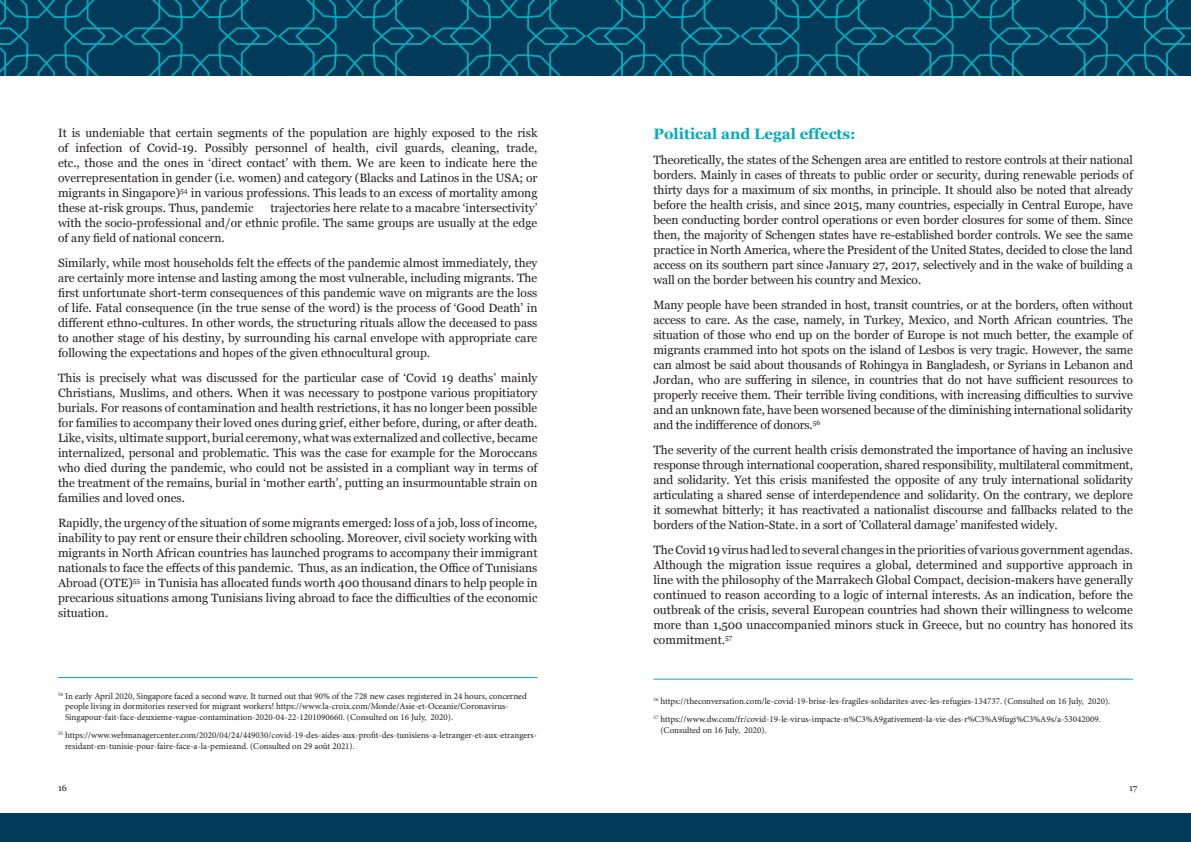
<style>
.page{position:relative;width:1191px;height:842px;background:#fff}
.page>*{position:absolute;margin:0;border:0;box-sizing:border-box;transform-origin:0 0}
.t1{font:700 15px "Georgia";color:#00aabc}
.t2{font:12px/15px "Georgia";color:#231f20;text-align:justify}
.t3{font:9px/10.8px "Minion Pro";color:#231f20}
.t4{font:9px "Georgia";color:#231f20}
</style>
<div class="page">
<div style="left:0;top:813px;width:1191px;height:29px;background:#023b5a"></div>
<svg style="left:0;top:0;width:1191px;height:76px;background:#014a67"></svg>
<hr style="left:58px;top:677px;width:479px;height:1px;background:#00aabc">
<hr style="left:653px;top:679px;width:480px;height:1px;background:#00aabc">
<p class="t2" style="left:58px;top:125px;width:481px">It is undeniable that certain segments of the population are highly exposed to the risk of infection of Covid-19. Possibly personnel of health, civil guards, cleaning, trade, etc., those and the ones in ‘direct contact’ with them. We are keen to indicate here the overrepresentation in gender (i.e. women) and category (Blacks and Latinos in the USA; or migrants in Singapore)<sup>54</sup> in various professions. This leads to an excess of mortality among these at-risk groups. Thus, pandemic</p>
<p class="t2" style="left:58px;top:200px;width:481px;text-indent:212px">trajectories here relate to a macabre ‘intersectivity’ with the socio-professional and/or ethnic profile. The same groups are usually at the edge of any field of national concern.</p>
<p class="t2" style="left:58px;top:255px;width:481px">Similarly, while most households felt the effects of the pandemic almost immediately, they are certainly more intense and lasting among the most vulnerable, including migrants. The first unfortunate short-term consequences of this pandemic wave on migrants are the loss of life. Fatal consequence (in the true sense of the word) is the process of ‘Good Death’ in different ethno-cultures. In other words, the structuring rituals allow the deceased to pass to another stage of his destiny, by surrounding his carnal envelope with appropriate care following the expectations and hopes of the given ethnocultural group.</p>
<p class="t2" style="left:58px;top:370px;width:481px">This is precisely what was discussed for the particular case of ‘Covid 19 deaths’ mainly Christians, Muslims, and others. When it was necessary to postpone various propitiatory burials. For reasons of contamination and health restrictions, it has no longer been possible for families to accompany their loved ones during grief, either before, during, or after death.<br>Like, visits, ultimate support, burial ceremony, what was externalized and collective, became internalized, personal and problematic. This was the case for example for the Moroccans who died during the pandemic, who could not be assisted in a compliant way in terms of the treatment of the remains, burial in ‘mother earth’, putting an insurmountable strain on families and loved ones.</p>
<p class="t2" style="left:58px;top:515px;width:481px">Rapidly, the urgency of the situation of some migrants emerged: loss of a job, loss of income, inability to pay rent or ensure their children schooling. Moreover, civil society working with migrants in North African countries has launched programs to accompany their immigrant nationals to face the effects of this pandemic. Thus, as an indication, the Office of Tunisians Abroad (OTE)<sup>55</sup> in Tunisia has allocated funds worth 400 thousand dinars to help people in precarious situations among Tunisians living abroad to face the difficulties of the economic situation.</p>
<p class="t3" style="left:65px;top:690px;width:463px;text-indent:-7px"><sup>54</sup> In early April 2020, Singapore faced a second wave. It turned out that 90% of the 728 new cases registered in 24 hours, concerned people living in dormitories reserved for migrant workers! https://www.la-croix.com/Monde/Asie-et-Oceanie/Coronavirus-<br>Singapour-fait-face-deuxieme-vague-contamination-2020-04-22-1201090660. (Consulted on 16 July, 2020).</p>
<p class="t3" style="left:65px;top:730px;width:473px;text-indent:-7px"><sup>55</sup> https://www.webmanagercenter.com/2020/04/24/449030/covid-19-des-aides-aux-profit-des-tunisiens-a-letranger-et-aux-etrangers&shy;residant-en-tunisie-pour-faire-face-a-la-pemieand. (Consulted on 29 août 2021).</p>
<p class="t1" style="left:653px;top:122px;width:204px">Political and Legal effects:</p>
<p class="t2" style="left:653px;top:152px;width:481px">Theoretically, the states of the Schengen area are entitled to restore controls at their national borders. Mainly in cases of threats to public order or security, during renewable periods of thirty days for a maximum of six months, in principle. It should also be noted that already before the health crisis, and since 2015, many countries, especially in Central Europe, have been conducting border control operations or even border closures for some of them. Since then, the majority of Schengen states have re-established border controls. We see the same practice in North America, where the President of the United States, decided to close the land access on its southern part since January 27, 2017, selectively and in the wake of building a wall on the border between his country and Mexico.</p>
<p class="t2" style="left:653px;top:297px;width:481px">Many people have been stranded in host, transit countries, or at the borders, often without access to care. As the case, namely, in Turkey, Mexico, and North African countries. The situation of those who end up on the border of Europe is not much better, the example of migrants crammed into hot spots on the island of Lesbos is very tragic. However, the same can almost be said about thousands of Rohingya in Bangladesh, or Syrians in Lebanon and Jordan, who are suffering in silence, in countries that do not have sufficient resources to properly receive them. Their terrible living conditions, with increasing difficulties to survive and an unknown fate, have been worsened because of the diminishing international solidarity and the indifference of donors.<sup>56</sup></p>
<p class="t2" style="left:653px;top:442px;width:481px">The severity of the current health crisis demonstrated the importance of having an inclusive response through international cooperation, shared responsibility, multilateral commitment, and solidarity. Yet this crisis manifested the opposite of any truly international solidarity articulating a shared sense of interdependence and solidarity. On the contrary, we deplore it somewhat bitterly; it has reactivated a nationalist discourse and fallbacks related to the borders of the Nation-State. in a sort of ’Collateral damage’ manifested widely.</p>
<p class="t2" style="left:653px;top:542px;width:481px">The Covid 19 virus had led to several changes in the priorities of various government agendas.<br>Although the migration issue requires a global, determined and supportive approach in line with the philosophy of the Marrakech Global Compact, decision-makers have generally continued to reason according to a logic of internal interests. As an indication, before the outbreak of the crisis, several European countries had shown their willingness to welcome more than 1,500 unaccompanied minors stuck in Greece, but no country has honored its commitment.<sup>57</sup></p>
<p class="t3" style="left:653px;top:692px;width:458px;line-height:17.8px"><sup>56</sup> https://theconversation.com/le-covid-19-brise-les-fragiles-solidarites-avec-les-refugies-134737. (Consulted on 16 July, 2020).<br><sup>57</sup> https://www.dw.com/fr/covid-19-le-virus-impacte-n%C3%A9gativement-la-vie-des-r%C3%A9fugi%C3%A9s/a-53042009.</p>
<p class="t3" style="left:660px;top:724px;width:108px">(Consulted on 16 July, 2020).</p>
<p class="t4" style="left:58px;top:781px;width:10px">16</p>
<p class="t4" style="left:1129px;top:781px;width:10px">17</p>
</div>
